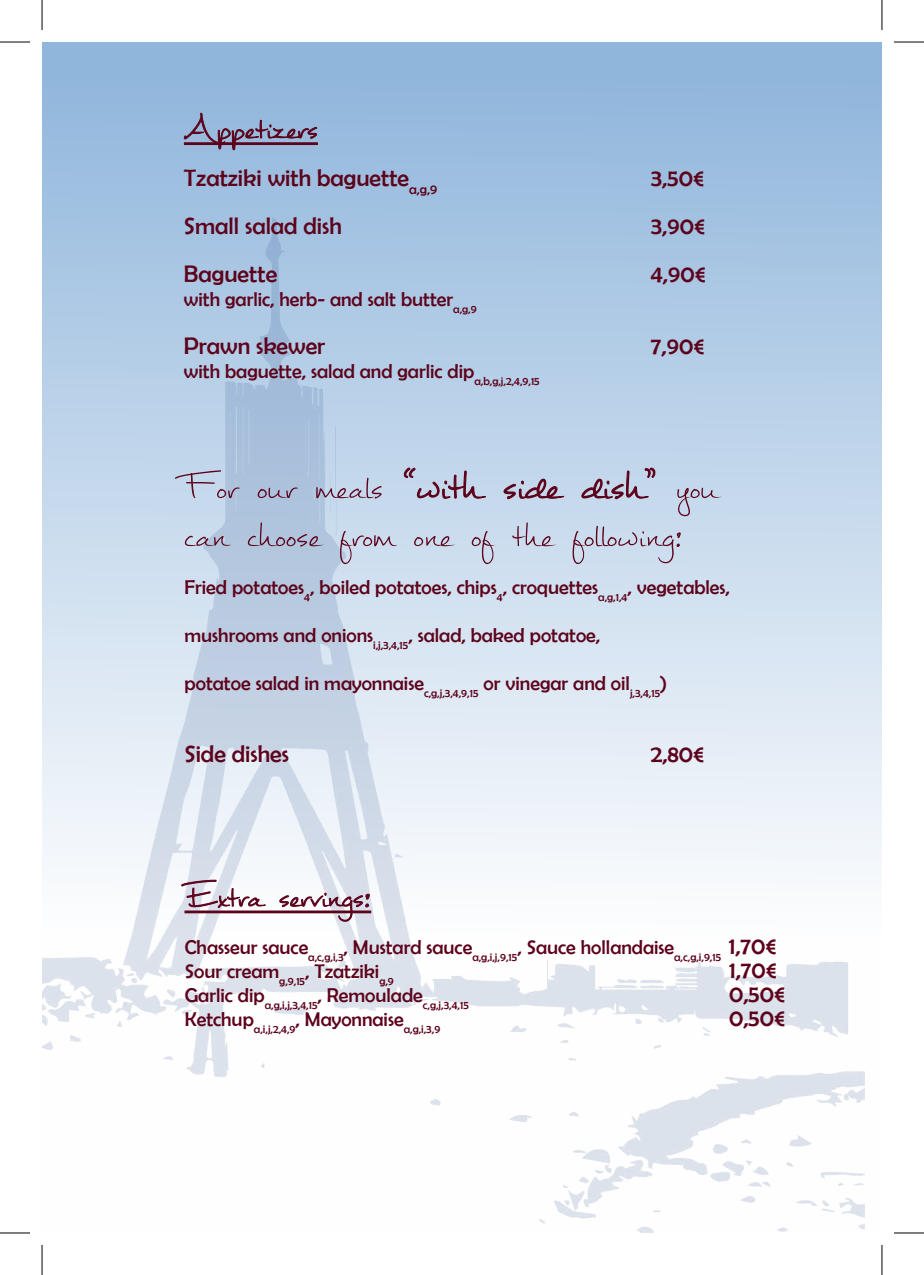
<style>
.page{position:relative;width:924px;height:1275px;background:#fff}
.page>*{position:absolute;margin:0;border:0;box-sizing:border-box;transform-origin:0 0}
.t1{font:63.8px/48px "Mathilde";color:#5d021b}
.t2{font:56px "Mathilde";color:#5d021b}
.t3{font:24px/48px "Berlin Sans FB";color:#5d021b}
.t4{font:20px/24px "Berlin Sans FB";color:#5d021b}
.t5{font:11.6px/24px "Berlin Sans FB";color:#5d021b}
.s1{font-size:72.4px}
</style>
<div class="page">
<div style="left:42px;top:42px;width:839px;height:1191px;background:linear-gradient(to bottom,#93b8dd,#fff)"></div>
<img style="left:42px;top:218px;width:822px;height:1014px">
<hr style="left:184px;top:142px;width:134px;height:3px;background:#5d021b">
<svg style="left:183px;top:112px;width:134px;height:78px;background:#94a9cb"></svg>
<svg style="left:403px;top:431px;width:257px;height:69px;background:#bac7dc"></svg>
<svg style="left:181px;top:879px;width:190px;height:42px"></svg>
<hr style="left:0;top:42px;width:30px;height:1px;background:#000">
<hr style="left:893px;top:42px;width:30px;height:1px;background:#000">
<hr style="left:0;top:1232px;width:30px;height:1px;background:#000">
<hr style="left:893px;top:1232px;width:30px;height:1px;background:#000">
<hr style="left:42px;top:0;width:1px;height:30px;background:#000">
<hr style="left:42px;top:1245px;width:1px;height:30px;background:#000">
<hr style="left:881px;top:0;width:1px;height:30px;background:#000">
<hr style="left:881px;top:1245px;width:1px;height:30px;background:#000">
<h2 class="t2" style="left:184px;top:86px;width:135px">Appetizers</h2>
<p class="t3" style="left:184px;top:154px;width:255px">Tzatziki with baguette<sub>a,g,9<br></sub>Small salad dish<br>Baguette</p>
<p class="t4" style="left:184px;top:287px;width:294px">with garlic, herb- and salt butter<sub>a,g,9</sub></p>
<p class="t3" style="left:184px;top:322px;width:143px">Prawn skewer</p>
<p class="t4" style="left:184px;top:359px;width:357px">with baguette, salad and garlic dip<sub>a,b,g,j,2,4,9,15</sub></p>
<p class="t3" style="left:650px;top:154px;width:56px;text-align:justify">3,50€ 3,90€ 4,90€</p>
<p class="t3" style="left:650px;top:322px;width:55px">7,90€</p>
<h1 class="t1" style="left:184px;top:452px;width:535px">For our meals <span class="s1">“with side dish”</span> you can choose from one of the following:</h1>
<p class="t4" style="left:184px;top:575px;width:546px">Fried potatoes<sub>4</sub>, boiled potatoes, chips<sub>4</sub>, croquettes<sub>a,g,1,4</sub>, vegetables,</p>
<p class="t4" style="left:184px;top:623px;width:417px">mushrooms and onions<sub>i,j,3,4,15</sub>, salad, baked potatoe,</p>
<p class="t4" style="left:184px;top:671px;width:484px">potatoe salad in mayonnaise<sub>c,g,j,3,4,9,15</sub> or vinegar and oil<sub>j,3,4,15</sub>)</p>
<p class="t3" style="left:184px;top:730px;width:106px">Side dishes</p>
<p class="t3" style="left:650px;top:730px;width:55px">2,80€</p>
<h2 class="t2" style="left:184px;top:854px;width:188px">Extra servings:</h2>
<p class="t4" style="left:185px;top:935px;width:538px">Chasseur sauce<sub>a,c,g,i,3</sub>, Mustard sauce<sub>a,g,i,j,9,15</sub>, Sauce hollandaise<sub>a,c,g,i,9,15<br></sub>Sour cream<sub>g,9,15</sub>, Tzatziki<sub>g,9</sub></p>
<p class="t5" style="left:185px;top:993px;width:285px"><sup>Garlic</sup> <sup>dip</sup>a,g,i,j,3,4,15<sup>,</sup> <sup>Remoulade</sup>c,g,j,3,4,15<br><sup>Ketchup</sup>a,i,j,2,4,9<sup>,</sup> <sup>Mayonnaise</sup>a,g,i,3,9</p>
<p class="t3" style="left:728px;top:922px;width:49px">1,70€</p>
<p class="t3" style="left:728px;top:958px;width:58px;line-height:24px">1,70€<br>0,50€<br>0,50€</p>
</div>
